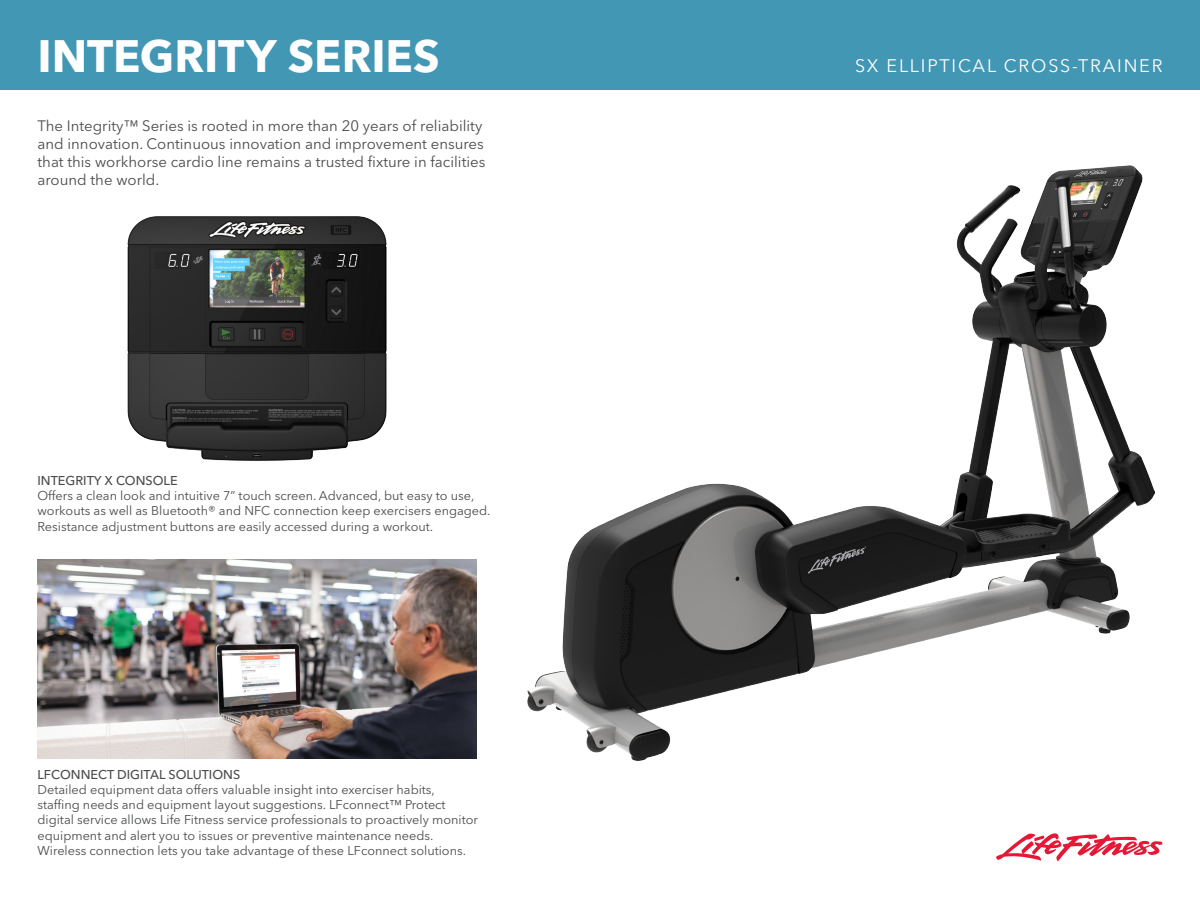
<style>
.page{position:relative;width:1200px;height:900px;background:#fff}
.page>*{position:absolute;margin:0;border:0;box-sizing:border-box;transform-origin:0 0}
.t1{font:700 45px "Avenir Next LT Pro";letter-spacing:-.005em;color:#fff}
.t2{font:18px "Avenir Next LT Pro";letter-spacing:.1em;color:#fff}
.t3{font:15px/18px "Avenir Next LT Pro";color:#4b4c4d}
.t4{font:12.75px/15.3px "Avenir Next LT Pro";color:#4b4c4d}
.t5{font:500 12.75px "Avenir Next LT Pro";color:#4b4c4d}
</style>
<div class="page">
<div style="left:0;top:0;width:1200px;height:90px;background:#4297b4"></div>
<img style="left:527px;top:165px;width:628px;height:595px">
<svg style="left:996px;top:833px;width:166px;height:28px"></svg>
<img style="left:38px;top:560px;width:439px;height:198px">
<img style="left:127px;top:216px;width:260px;height:245px">
<p class="t1" style="left:38px;top:28px;width:404px">INTEGRITY SERIES</p>
<p class="t3" style="left:38px;top:116px;width:449px">The Integrity™ Series is rooted in more than 20 years of reliability and innovation. Continuous innovation and improvement ensures that this workhorse cardio line remains a trusted fixture in facilities around the world.</p>
<p class="t5" style="left:38px;top:473px;width:142px">INTEGRITY X CONSOLE</p>
<p class="t4" style="left:38px;top:488px;width:455px">Offers a clean look and intuitive 7” touch screen. Advanced, but easy to use, workouts as well as Bluetooth® and NFC connection keep exercisers engaged.<br>Resistance adjustment buttons are easily accessed during a workout.</p>
<p class="t5" style="left:38px;top:767px;width:204px">LFCONNECT DIGITAL SOLUTIONS</p>
<p class="t4" style="left:38px;top:782px;width:442px">Detailed equipment data offers valuable insight into exerciser habits, staffing needs and equipment layout suggestions. LFconnect™ Protect digital service allows Life Fitness service professionals to proactively monitor equipment and alert you to issues or preventive maintenance needs.<br>Wireless connection lets you take advantage of these LFconnect solutions.</p>
<p class="t2" style="left:855px;top:55px;width:309px">SX ELLIPTICAL CROSS-TRAINER</p>
</div>
